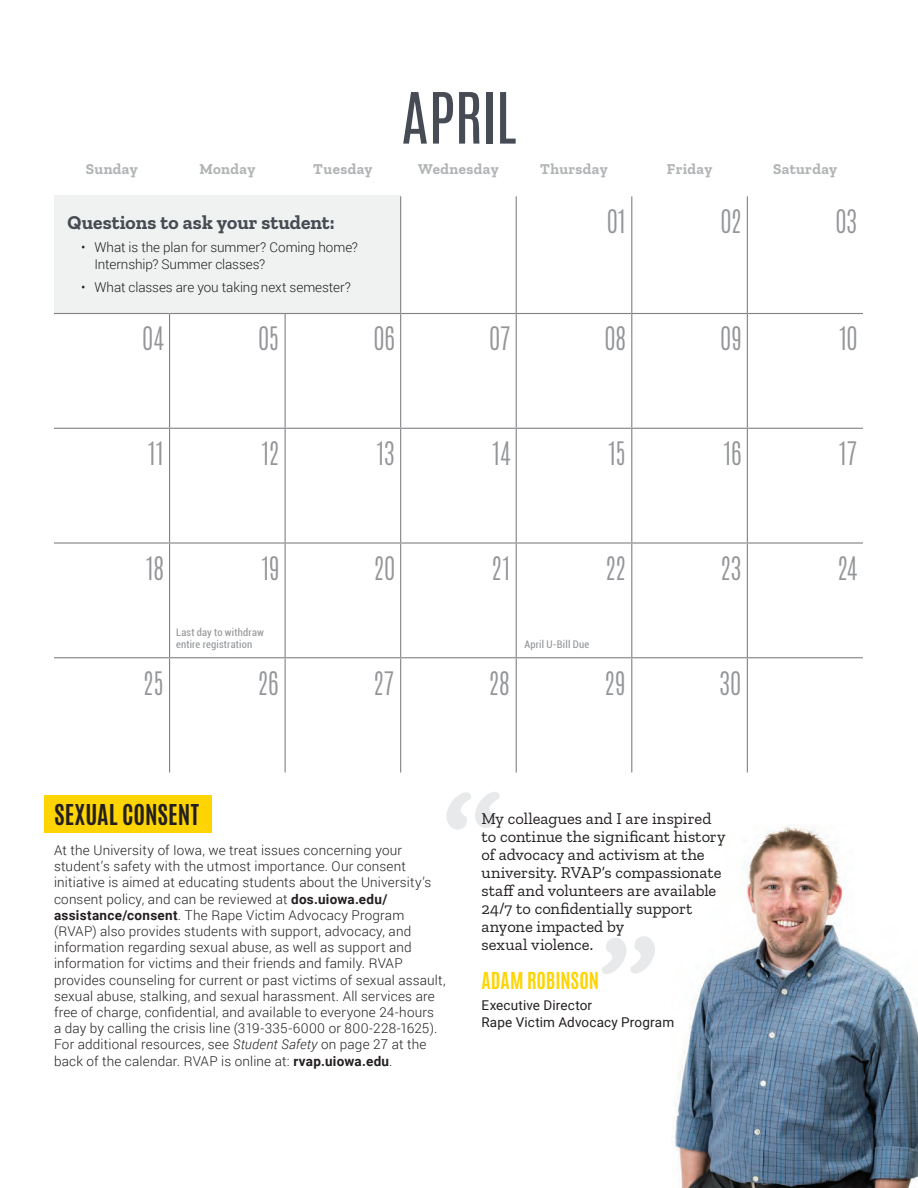
<style>
.page{position:relative;width:918px;height:1188px;background:#fff}
.page>*{position:absolute;margin:0;border:0;box-sizing:border-box;transform-origin:0 0}
.t1{font:60px "Antonio";letter-spacing:-.01em;color:#464b54}
.t2{font:300 27px "Antonio";letter-spacing:.02em;color:#939598}
.body{font:700 24px "Antonio";letter-spacing:.005em;color:#231f20}
.body-2{font:700 19.5px "Zilla Slab";letter-spacing:.005em;color:#464b54}
.t3{font:700 19.5px "Antonio";color:#fed503}
.t4{font:16.5px/18px "Zilla Slab";color:#231f20}
.t5{font:700 15px "Zilla Slab";letter-spacing:.03em;color:#b1b4b5}
.body-3{font:300 13.5px/16.2px "Roboto";letter-spacing:.015em;color:#231f20}
.body-4{font:300 13.5px/16.5px "Roboto";letter-spacing:-.005em;color:#231f20}
.t6{font:13.5px/16.5px "Roboto";letter-spacing:.01em;color:#231f20}
.t7{font:condensed 10.5px/12.6px "Roboto";letter-spacing:.02em;color:#939598}
.s1{font-weight:700}
.s2{font-style:italic}
</style>
<div class="page">
<div style="left:44px;top:795px;width:168px;height:38px;background:#fed503"></div>
<div style="left:54px;top:196px;width:347px;height:118px;background:#f0f2f2"></div>
<img style="left:673px;top:827px;width:245px;height:361px">
<hr style="left:516px;top:196px;width:1px;height:117px;background:#808285">
<hr style="left:631px;top:196px;width:1px;height:117px;background:#808285">
<hr style="left:747px;top:196px;width:1px;height:117px;background:#808285">
<hr style="left:169px;top:314px;width:1px;height:114px;background:#808285">
<hr style="left:285px;top:314px;width:1px;height:114px;background:#808285">
<hr style="left:401px;top:313px;width:115px;height:1px;background:#808285">
<hr style="left:400px;top:314px;width:1px;height:114px;background:#808285">
<hr style="left:516px;top:313px;width:116px;height:1px;background:#808285">
<hr style="left:516px;top:314px;width:1px;height:114px;background:#808285">
<hr style="left:632px;top:313px;width:115px;height:1px;background:#808285">
<hr style="left:631px;top:314px;width:1px;height:114px;background:#808285">
<hr style="left:747px;top:313px;width:116px;height:1px;background:#808285">
<hr style="left:747px;top:314px;width:1px;height:114px;background:#808285">
<hr style="left:54px;top:428px;width:116px;height:1px;background:#808285">
<hr style="left:170px;top:428px;width:115px;height:1px;background:#808285">
<hr style="left:169px;top:429px;width:1px;height:113px;background:#808285">
<hr style="left:285px;top:428px;width:116px;height:1px;background:#808285">
<hr style="left:285px;top:429px;width:1px;height:113px;background:#808285">
<hr style="left:401px;top:428px;width:115px;height:1px;background:#808285">
<hr style="left:400px;top:429px;width:1px;height:113px;background:#808285">
<hr style="left:516px;top:428px;width:116px;height:1px;background:#808285">
<hr style="left:516px;top:429px;width:1px;height:113px;background:#808285">
<hr style="left:632px;top:428px;width:115px;height:1px;background:#808285">
<hr style="left:631px;top:429px;width:1px;height:113px;background:#808285">
<hr style="left:747px;top:428px;width:116px;height:1px;background:#808285">
<hr style="left:747px;top:429px;width:1px;height:113px;background:#808285">
<hr style="left:54px;top:542px;width:116px;height:2px;background:#808285">
<hr style="left:170px;top:542px;width:115px;height:2px;background:#808285">
<hr style="left:169px;top:544px;width:1px;height:113px;background:#808285">
<hr style="left:285px;top:542px;width:116px;height:2px;background:#808285">
<hr style="left:285px;top:544px;width:1px;height:113px;background:#808285">
<hr style="left:401px;top:542px;width:115px;height:2px;background:#808285">
<hr style="left:400px;top:544px;width:1px;height:113px;background:#808285">
<hr style="left:516px;top:542px;width:116px;height:2px;background:#808285">
<hr style="left:516px;top:544px;width:1px;height:113px;background:#808285">
<hr style="left:632px;top:542px;width:115px;height:2px;background:#808285">
<hr style="left:631px;top:544px;width:1px;height:113px;background:#808285">
<hr style="left:747px;top:542px;width:116px;height:2px;background:#808285">
<hr style="left:747px;top:544px;width:1px;height:113px;background:#808285">
<hr style="left:54px;top:657px;width:116px;height:1px;background:#808285">
<hr style="left:170px;top:657px;width:115px;height:1px;background:#808285">
<hr style="left:169px;top:658px;width:1px;height:115px;background:#808285">
<hr style="left:285px;top:657px;width:116px;height:1px;background:#808285">
<hr style="left:285px;top:658px;width:1px;height:115px;background:#808285">
<hr style="left:401px;top:657px;width:115px;height:1px;background:#808285">
<hr style="left:400px;top:658px;width:1px;height:115px;background:#808285">
<hr style="left:516px;top:657px;width:116px;height:1px;background:#808285">
<hr style="left:516px;top:658px;width:1px;height:115px;background:#808285">
<hr style="left:632px;top:657px;width:115px;height:1px;background:#808285">
<hr style="left:631px;top:658px;width:1px;height:115px;background:#808285">
<hr style="left:747px;top:657px;width:116px;height:1px;background:#808285">
<hr style="left:400px;top:196px;width:1px;height:117px;background:#808285">
<hr style="left:285px;top:313px;width:116px;height:1px;background:#808285">
<hr style="left:54px;top:313px;width:116px;height:1px;background:#808285">
<hr style="left:170px;top:313px;width:115px;height:1px;background:#808285">
<hr style="left:747px;top:658px;width:1px;height:115px;background:#808285">
<svg style="left:446px;top:792px;width:54px;height:38px"></svg>
<svg style="left:602px;top:936px;width:53px;height:38px"></svg>
<p class="t1" style="left:401px;top:74px;width:117px">APRIL</p>
<p class="t5" style="left:86px;top:160px;width:53px">Sunday</p>
<p class="t5" style="left:199px;top:160px;width:57px">Monday</p>
<p class="t5" style="left:313px;top:160px;width:61px">Tuesday</p>
<p class="t5" style="left:418px;top:160px;width:82px">Wednesday</p>
<p class="t5" style="left:540px;top:160px;width:69px">Thursday</p>
<p class="t5" style="left:667px;top:160px;width:47px">Friday</p>
<p class="t5" style="left:773px;top:160px;width:66px">Saturday</p>
<p class="t2" style="left:607px;top:202px;width:20px">01</p>
<p class="t2" style="left:721px;top:202px;width:22px">02</p>
<p class="t2" style="left:836px;top:202px;width:22px">03</p>
<p class="body-2" style="left:68px;top:212px;width:269px">Questions to ask your student:</p>
<p class="body-4" style="left:94px;top:239px;width:265px;text-indent:-14px">• What is the plan for summer? Coming home?<br>Internship? Summer classes?</p>
<p class="body-4" style="left:81px;top:279px;width:272px">• What classes are you taking next semester?</p>
<p class="t2" style="left:143px;top:319px;width:22px">04</p>
<p class="t2" style="left:259px;top:319px;width:22px">05</p>
<p class="t2" style="left:374px;top:319px;width:22px">06</p>
<p class="t2" style="left:490px;top:319px;width:22px">07</p>
<p class="t2" style="left:605px;top:319px;width:22px">08</p>
<p class="t2" style="left:721px;top:319px;width:22px">09</p>
<p class="t2" style="left:839px;top:319px;width:19px">10</p>
<p class="t2" style="left:148px;top:434px;width:17px">11</p>
<p class="t2" style="left:262px;top:434px;width:19px">12</p>
<p class="t2" style="left:377px;top:434px;width:19px">13</p>
<p class="t2" style="left:493px;top:434px;width:19px">14</p>
<p class="t2" style="left:609px;top:434px;width:19px">15</p>
<p class="t2" style="left:724px;top:434px;width:19px">16</p>
<p class="t2" style="left:839px;top:434px;width:19px">17</p>
<p class="t2" style="left:146px;top:549px;width:19px">18</p>
<p class="t2" style="left:262px;top:549px;width:19px">19</p>
<p class="t2" style="left:374px;top:549px;width:22px">20</p>
<p class="t2" style="left:492px;top:549px;width:20px">21</p>
<p class="t2" style="left:606px;top:549px;width:22px">22</p>
<p class="t2" style="left:721px;top:549px;width:22px">23</p>
<p class="t2" style="left:838px;top:549px;width:21px">24</p>
<p class="t7" style="left:176px;top:625px;width:89px">Last day to withdraw entire registration</p>
<p class="t7" style="left:524px;top:638px;width:66px">April U-Bill Due</p>
<p class="t2" style="left:144px;top:664px;width:21px">25</p>
<p class="t2" style="left:258px;top:664px;width:22px">26</p>
<p class="t2" style="left:374px;top:664px;width:22px">27</p>
<p class="t2" style="left:489px;top:664px;width:22px">28</p>
<p class="t2" style="left:605px;top:664px;width:22px">29</p>
<p class="t2" style="left:720px;top:664px;width:22px">30</p>
<p class="body" style="left:54px;top:796px;width:146px">SEXUAL CONSENT</p>
<p class="t4" style="left:482px;top:809px;width:246px">My colleagues and I are inspired to continue the significant history of advocacy and activism at the university. RVAP’s compassionate staff and volunteers are available<br>24/7 to confidentially support anyone impacted by<br>sexual violence.</p>
<p class="t3" style="left:482px;top:966px;width:119px">ADAM ROBINSON</p>
<p class="t6" style="left:482px;top:997px;width:194px">Executive Director<br>Rape Victim Advocacy Program</p>
<p class="body-3" style="left:54px;top:842px;width:393px">At the University of Iowa, we treat issues concerning your student’s safety with the utmost importance. Our consent initiative is aimed at educating students about the University’s consent policy, and can be reviewed at <span class="s1">dos.uiowa.edu/ assistance/consent</span>. The Rape Victim Advocacy Program (RVAP) also provides students with support, advocacy, and information regarding sexual abuse, as well as support and information for victims and their friends and family. RVAP provides counseling for current or past victims of sexual assault, sexual abuse, stalking, and sexual harassment. All services are free of charge, confidential, and available to everyone 24-hours<br>a day by calling the crisis line (319-335-6000 or 800-228-1625).<br>For additional resources, see <span class="s2">Student Safety</span> on page 27 at the back of the calendar. RVAP is online at: <span class="s1">rvap.uiowa.edu</span>.</p>
</div>
